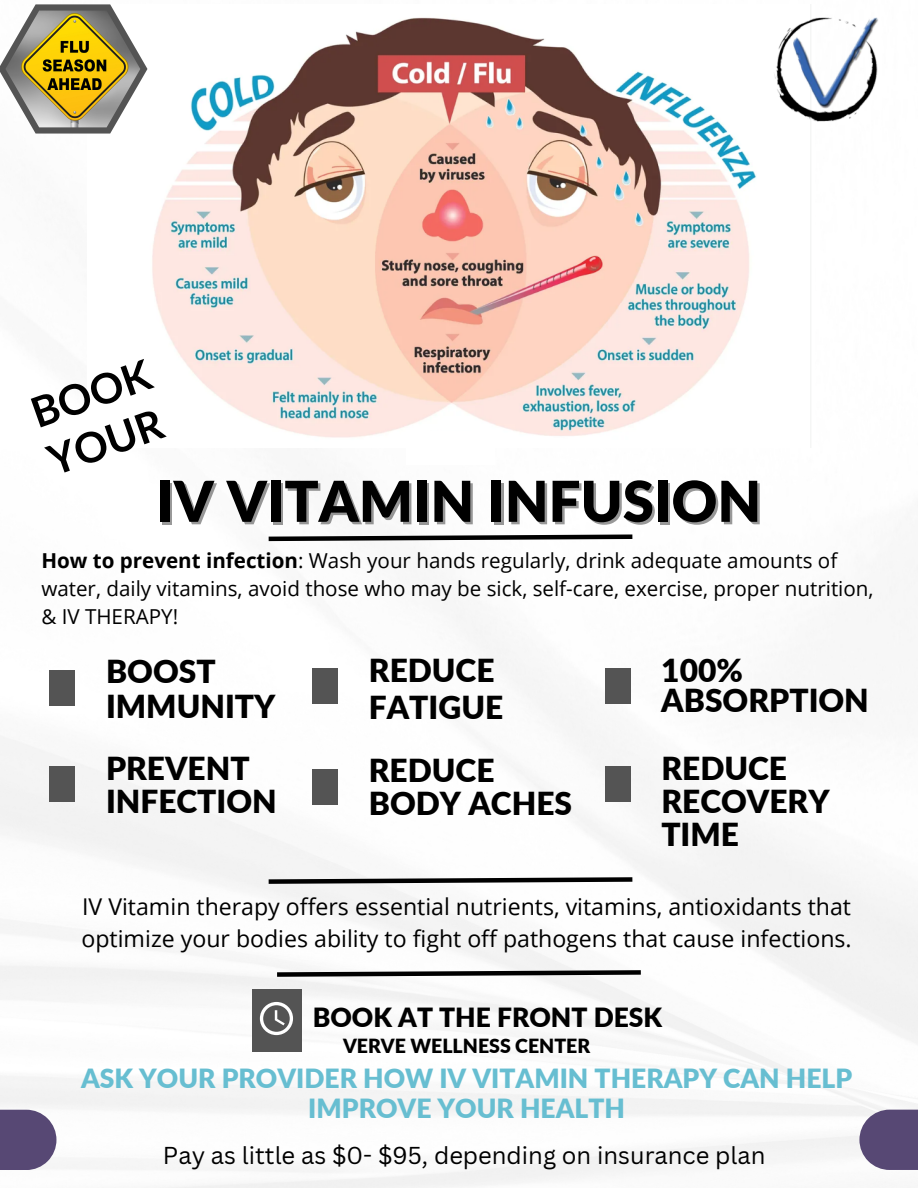
<style>
.page{position:relative;width:918px;height:1188px;background:#fff}
.page>*{position:absolute;margin:0;border:0;box-sizing:border-box;transform-origin:0 0}
.t1{font:900 56.4px "Lato";color:#000}
.t2{font:700 41.85px/50.4px "Lato";color:#000}
.t3{font:900 31.65px/32.7px "Lato";color:#000}
.t4{font:900 26.4px/29.2px "Lato";color:#67bed1;text-align:center}
.t5{font:900 26.4px "Lato";color:#000}
.t6{font:23.85px "Canva Sans";color:#000}
.t7{font:23.1px/31.5px "Open Sans";color:#000}
.t8{font:20.55px/28.2px "Open Sans";color:#000}
.t9{font:900 19.5px "Lato";color:#000}
.s1{font-weight:700}
</style>
<div class="page">
<img style="left:0;top:567px;width:918px;height:621px">
<svg style="left:268px;top:534px;width:365px;height:8px"></svg>
<div style="left:0;top:1110px;width:56px;height:60px;background:#574874"></div>
<div style="left:859px;top:1110px;width:59px;height:60px;background:#574874"></div>
<div style="left:252px;top:989px;width:50px;height:63px;background:#545454"></div>
<svg style="left:260px;top:1002px;width:33px;height:33px"></svg>
<img style="left:147px;top:17px;width:610px;height:421px">
<svg style="left:0;top:4px;width:147px;height:130px"></svg>
<img style="left:5px;top:11px;width:135px;height:116px">
<div style="left:406px;top:431px;width:89px;height:33px;background:#fff"></div>
<div style="left:50px;top:670px;width:25px;height:36px;background:#545454"></div>
<div style="left:605px;top:766px;width:25px;height:36px;background:#545454"></div>
<div style="left:313px;top:769px;width:25px;height:35px;background:#545454"></div>
<div style="left:313px;top:668px;width:25px;height:36px;background:#545454"></div>
<svg style="left:264px;top:875px;width:373px;height:11px"></svg>
<svg style="left:273px;top:968px;width:372px;height:11px"></svg>
<div style="left:50px;top:766px;width:25px;height:36px;background:#545454"></div>
<div style="left:605px;top:668px;width:25px;height:36px;background:#545454"></div>
<img style="left:774px;top:17px;width:104px;height:105px">
<p class="t2" style="left:24px;top:389px;width:125px;rotate:-19deg">BOOK<br>YOUR</p>
<p class="t1" style="left:156px;top:466px;width:607px">IV VITAMIN INFUSION</p>
<p class="t8" style="left:41px;top:546px;width:834px"><span class="s1">How to prevent infection</span>: Wash your hands regularly, drink adequate amounts of water, daily vitamins, avoid those who may be sick, self-care, exercise, proper nutrition, &amp; IV THERAPY!</p>
<p class="t3" style="left:106px;top:654px;width:171px;line-height:34.8px">BOOST<br>IMMUNITY</p>
<p class="t3" style="left:106px;top:751px;width:145px">PREVENT</p>
<p class="t3" style="left:106px;top:784px;width:172px">INFECTION</p>
<p class="t3" style="left:369px;top:651px;width:136px;line-height:37.2px">REDUCE<br>FATIGUE</p>
<p class="t3" style="left:369px;top:754px;width:127px">REDUCE</p>
<p class="t3" style="left:369px;top:786px;width:205px">BODY ACHES</p>
<p class="t3" style="left:661px;top:655px;width:209px;line-height:29.2px">100%<br>ABSORPTION</p>
<p class="t3" style="left:661px;top:752px;width:170px">REDUCE<br>RECOVERY<br>TIME</p>
<p class="t7" style="left:82px;top:890px;width:772px">IV Vitamin therapy offers essential nutrients, vitamins, antioxidants that optimize your bodies ability to fight off pathogens that cause infections.</p>
<p class="t5" style="left:313px;top:1001px;width:351px">BOOK AT THE FRONT DESK</p>
<p class="t9" style="left:343px;top:1034px;width:249px">VERVE WELLNESS CENTER</p>
<p class="t4" style="left:81px;top:1064px;width:773px">ASK YOUR PROVIDER HOW IV VITAMIN THERAPY CAN HELP<br>IMPROVE YOUR HEALTH</p>
<p class="t6" style="left:163px;top:1139px;width:604px">Pay as little as $0- $95, depending on insurance plan</p>
</div>
